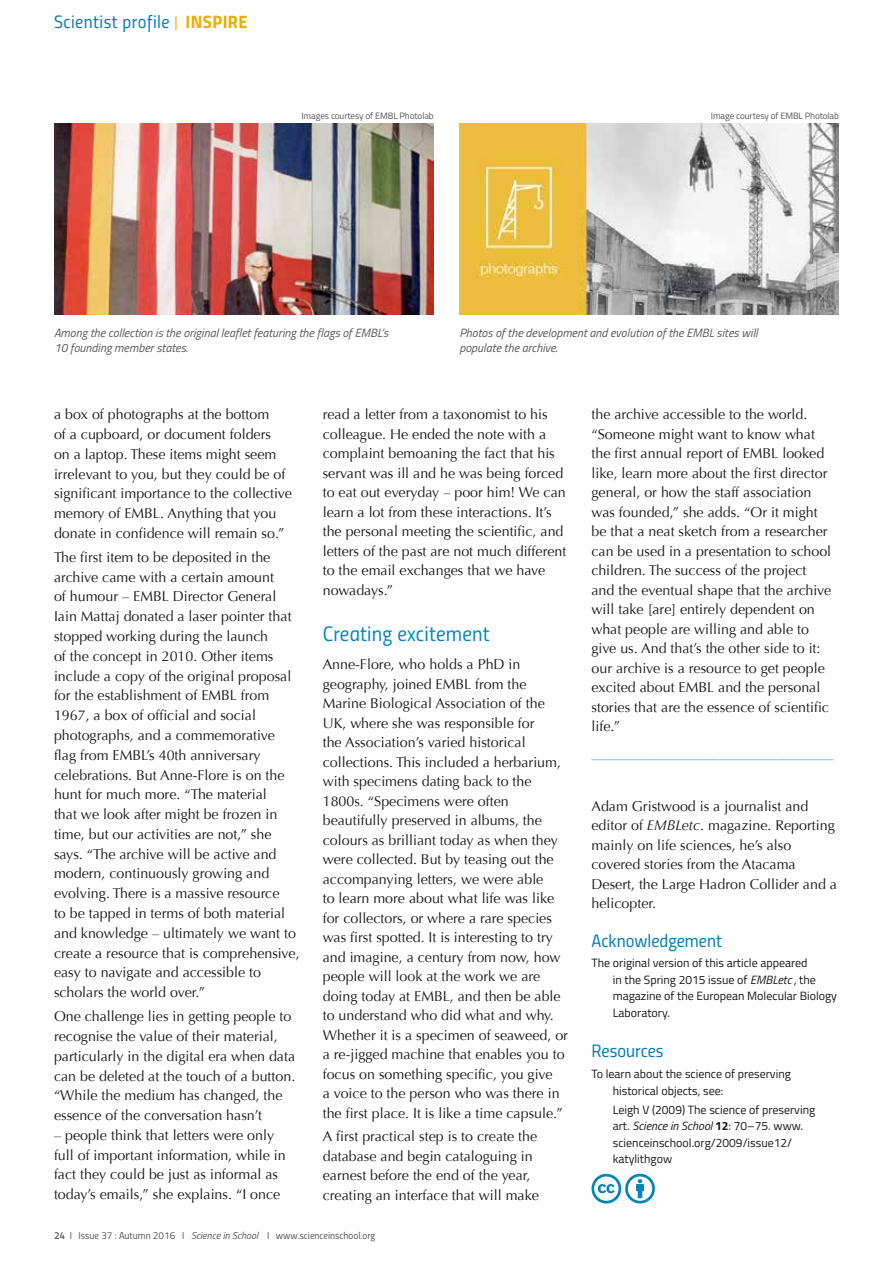
<style>
.page{position:relative;width:893px;height:1263px;background:#fff}
.page>*{position:absolute;margin:0;border:0;box-sizing:border-box;transform-origin:0 0}
.t1{font:21px "Titillium Regular Upright";letter-spacing:.01em;color:#0086bf}
.t2{font:18px "Titillium Regular Upright";letter-spacing:.025em;color:#007bb9}
.t3{font:18px "Titillium Regular Upright";color:#007bb9}
.t4{font:14.25px/19.5px "Optima";color:#1a171c}
.t5{font:14.25px "Optima";color:#007bb9}
.t6{font:12px/16.5px "Titillium Web";color:#1a171c}
.t7{font:italic 12px/15px "Titillium Web";color:#58585a}
.t8{font:10.05px "Titillium Regular Upright";color:#58585a}
.t9{font:9.15px "Titillium Web";letter-spacing:-.01em;color:#58585a}
.s1{font-size:15px;color:#edae00}
.s2{font-family:"Titillium Bold Upright";color:#edae00}
.s3{font-family:"Titillium Semibold Upright"}
.s4{font-family:"Titillium Web";font-style:italic}
.s5{font-style:italic}
.s6{font-family:"Titillium Bold Upright"}
</style>
<div class="page">
<svg style="left:591px;top:1174px;width:64px;height:29px"></svg>
<img style="left:459px;top:123px;width:380px;height:192px">
<img style="left:54px;top:123px;width:380px;height:192px">
<p class="t2" style="left:54px;top:9px;width:195px">Scientist profile <span class="s1">|</span> <span class="s2">INSPIRE</span></p>
<p class="t9" style="left:301px;top:109px;width:134px">Images courtesy of EMBL Photolab</p>
<p class="t9" style="left:711px;top:109px;width:130px">Image courtesy of EMBL Photolab</p>
<p class="t7" style="left:54px;top:324px;width:336px">Among the collection is the original leaflet featuring the flags of EMBL’s<br>10 founding member states.</p>
<p class="t7" style="left:459px;top:324px;width:300px">Photos of the development and evolution of the EMBL sites will populate the archive.</p>
<p class="t4" style="left:54px;top:405px;width:239px">a box of photographs at the bottom<br>of a cupboard, or document folders<br>on a laptop. These items might seem irrelevant to you, but they could be of significant importance to the collective memory of EMBL. Anything that you donate in confidence will remain so.”</p>
<p class="t4" style="left:54px;top:547px;width:247px">The first item to be deposited in the archive came with a certain amount<br>of humour – EMBL Director General Iain Mattaj donated a laser pointer that stopped working during the launch<br>of the concept in 2010. Other items include a copy of the original proposal for the establishment of EMBL from 1967, a box of official and social photographs, and a commemorative flag from EMBL’s 40th anniversary celebrations. But Anne-Flore is on the hunt for much more. “The material<br>that we look after might be frozen in time, but our activities are not,” she says. “The archive will be active and modern, continuously growing and evolving. There is a massive resource<br>to be tapped in terms of both material and knowledge – ultimately we want to create a resource that is comprehensive, easy to navigate and accessible to scholars the world over.”</p>
<p class="t4" style="left:54px;top:1006px;width:243px">One challenge lies in getting people to recognise the value of their material, particularly in the digital era when data can be deleted at the touch of a button. “While the medium has changed, the essence of the conversation hasn’t</p>
<p class="t4" style="left:54px;top:1125px;width:233px">– people think that letters were only full of important information, while in fact they could be just as informal as today’s emails,” she explains. “I once</p>
<p class="t4" style="left:323px;top:405px;width:245px">read a letter from a taxonomist to his colleague. He ended the note with a complaint bemoaning the fact that his servant was ill and he was being forced to eat out everyday – poor him! We can learn a lot from these interactions. It’s the personal meeting the scientific, and letters of the past are not much different to the email exchanges that we have nowadays.”</p>
<h1 class="t1" style="left:323px;top:618px;width:168px">Creating excitement</h1>
<p class="t4" style="left:323px;top:655px;width:247px">Anne-Flore, who holds a PhD in geography, joined EMBL from the Marine Biological Association of the UK, where she was responsible for<br>the Association’s varied historical collections. This included a herbarium, with specimens dating back to the 1800s. “Specimens were often beautifully preserved in albums, the colours as brilliant today as when they were collected. But by teasing out the accompanying letters, we were able<br>to learn more about what life was like for collectors, or where a rare species was first spotted. It is interesting to try and imagine, a century from now, how people will look at the work we are doing today at EMBL, and then be able to understand who did what and why.<br>Whether it is a specimen of seaweed, or a re-jigged machine that enables you to focus on something specific, you give<br>a voice to the person who was there in the first place. It is like a time capsule.”</p>
<p class="t4" style="left:323px;top:1127px;width:218px">A first practical step is to create the database and begin cataloguing in earnest before the end of the year, creating an interface that will make</p>
<p class="t8" style="left:54px;top:1228px;width:323px"><span class="s3">24</span> I Issue 37 : Autumn 2016 I <span class="s4">Science in School</span> I www.scienceinschool.org</p>
<p class="t4" style="left:591px;top:405px;width:241px">the archive accessible to the world. “Someone might want to know what the first annual report of EMBL looked like, learn more about the first director general, or how the staff association was founded,” she adds. “Or it might be that a neat sketch from a researcher can be used in a presentation to school children. The success of the project and the eventual shape that the archive will take [are] entirely dependent on what people are willing and able to give us. And that’s the other side to it: our archive is a resource to get people excited about EMBL and the personal stories that are the essence of scientific life.”</p>
<p class="t5" style="left:591px;top:750px;width:244px">––––––––––––––––––––––––––––––––––</p>
<p class="t4" style="left:591px;top:796px;width:247px">Adam Gristwood is a journalist and editor of <span class="s5">EMBLetc</span>. magazine. Reporting mainly on life sciences, he’s also covered stories from the Atacama<br>Desert, the Large Hadron Collider and a helicopter.</p>
<p class="t3" style="left:591px;top:927px;width:132px">Acknowledgement</p>
<p class="t6" style="left:613px;top:954px;width:226px;text-indent:-21px">The original version of this article appeared<br>in the Spring 2015 issue of <span class="s5">EMBLetc ,</span> the magazine of the European Molecular Biology Laboratory.</p>
<p class="t3" style="left:591px;top:1038px;width:74px">Resources</p>
<p class="t6" style="left:613px;top:1065px;width:180px;text-indent:-21px">To learn about the science of preserving historical objects, see:</p>
<p class="t6" style="left:613px;top:1101px;width:204px">Leigh V (2009) The science of preserving art. <span class="s5">Science in School</span> <span class="s6">12</span>: 70–75. www. scienceinschool.org/2009/issue12/ katylithgow</p>
</div>
